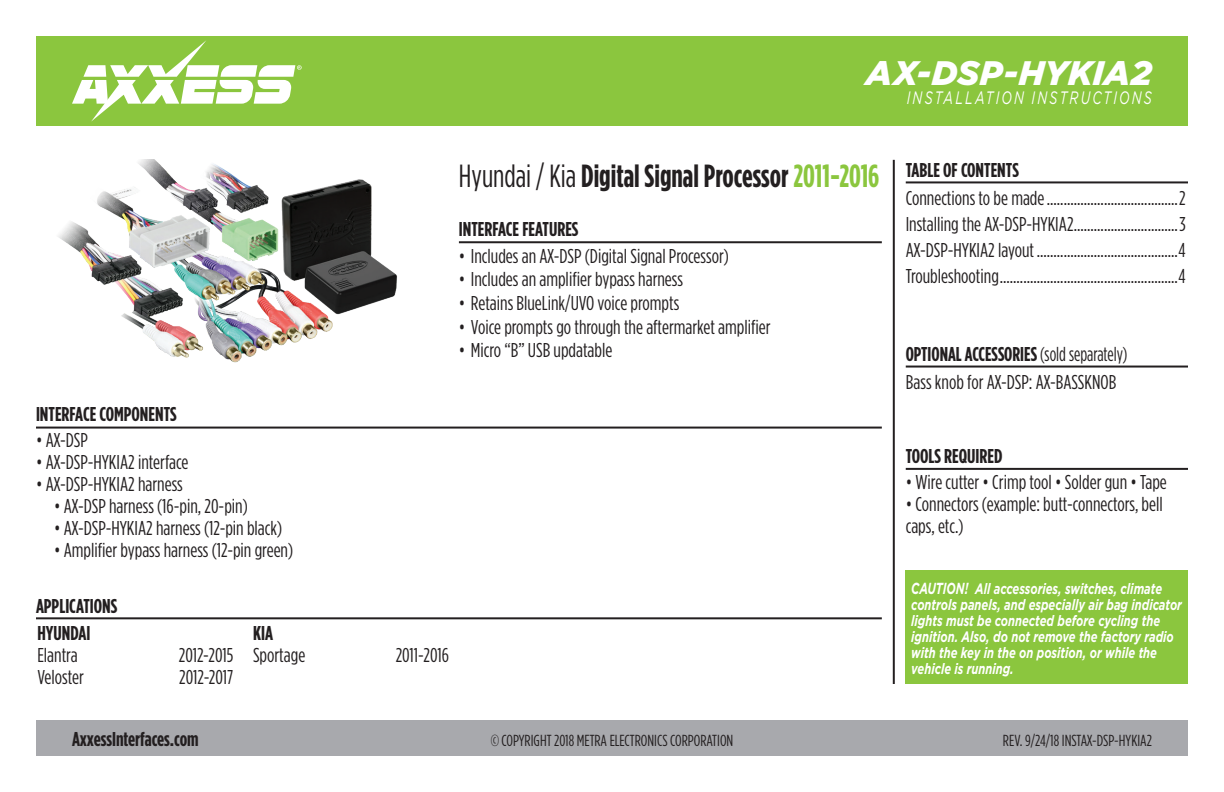
<style>
.page{position:relative;width:1224px;height:792px;background:#fff}
.page>*{position:absolute;margin:0;border:0;box-sizing:border-box;transform-origin:0 0}
.t1{font:italic 900 34px "Gotham";letter-spacing:.01em;color:#fff}
.t2{font:700 32px "Gotham Condensed";color:#231f20;scale:.94 1}
.t3{font:20px/26px "Gotham Condensed";color:#231f20}
.t4{font:700 20px/27px "Gotham Condensed";color:#231f20}
.t5{font:20px/28px "Gotham Condensed";color:#231f20;scale:.9 1}
.t6{font:italic 18px "Gotham";letter-spacing:.165em;color:#fff;scale:.7 1}
.t7{font:16px "Gotham Condensed";color:#231f20}
.t8{font:italic 700 15px/16px "Gotham";color:#fff;scale:.74 1}
.s1{font-weight:400}
.s2{color:#8bc63e}
.s3{font-weight:700}
.s4{font-size:16px}
</style>
<div class="page">
<div style="left:36px;top:720px;width:1152px;height:36px;background:#a8a9ad"></div>
<hr style="left:893px;top:160px;width:2px;height:524px;background:#231f20">
<div style="left:906px;top:570px;width:282px;height:114px;background:#8bc63e"></div>
<div style="left:36px;top:36px;width:1152px;height:90px;background:#8bc63e"></div>
<svg style="left:72px;top:40px;width:230px;height:82px"></svg>
<hr style="left:36px;top:427px;width:846px;height:2px;background:#231f20">
<hr style="left:906px;top:468px;width:282px;height:2px;background:#231f20">
<hr style="left:906px;top:181px;width:282px;height:2px;background:#231f20">
<hr style="left:906px;top:366px;width:282px;height:2px;background:#231f20">
<hr style="left:459px;top:241px;width:423px;height:2px;background:#231f20">
<hr style="left:36px;top:617px;width:846px;height:2px;background:#231f20">
<img style="left:58px;top:160px;width:339px;height:203px">
<h1 class="t1" style="left:866px;top:53px;width:288px">AX-DSP-HYKIA2</h1>
<p class="t6" style="left:907px;top:88px;width:352px">INSTALLATION INSTRUCTIONS</p>
<h2 class="t2" style="left:459px;top:158px;width:449px"><span class="s1">Hyundai / Kia</span> Digital Signal Processor <span class="s2">2011-2016</span></h2>
<p class="t4" style="left:459px;top:215px;width:121px">INTERFACE FEATURES</p>
<p class="t3" style="left:459px;top:242px;width:271px">• Includes an AX-DSP (Digital Signal Processor)</p>
<p class="t3" style="left:459px;top:266px;width:226px">• Includes an amplifier bypass harness</p>
<p class="t3" style="left:459px;top:290px;width:222px">• Retains BlueLink/UVO voice prompts</p>
<p class="t3" style="left:459px;top:313px;width:313px">• Voice prompts go through the aftermarket amplifier</p>
<p class="t3" style="left:459px;top:337px;width:155px">• Micro “B” USB updatable</p>
<p class="t4" style="left:36px;top:400px;width:142px">INTERFACE COMPONENTS</p>
<p class="t3" style="left:36px;top:427px;width:53px">• AX-DSP</p>
<p class="t3" style="left:36px;top:449px;width:154px">• AX-DSP-HYKIA2 interface</p>
<p class="t3" style="left:36px;top:471px;width:148px">• AX-DSP-HYKIA2 harness</p>
<p class="t3" style="left:54px;top:493px;width:195px">• AX-DSP harness (16-pin, 20-pin)</p>
<p class="t3" style="left:54px;top:515px;width:230px">• AX-DSP-HYKIA2 harness (12-pin black)</p>
<p class="t3" style="left:54px;top:537px;width:241px">• Amplifier bypass harness (12-pin green)</p>
<p class="t4" style="left:36px;top:592px;width:83px">APPLICATIONS<br>HYUNDAI</p>
<p class="t3" style="left:37px;top:641px;width:42px">Elantra</p>
<p class="t3" style="left:179px;top:641px;width:56px">2012-2015</p>
<p class="t3" style="left:37px;top:663px;width:48px">Veloster</p>
<p class="t3" style="left:179px;top:663px;width:56px">2012-2017</p>
<p class="t4" style="left:253px;top:619px;width:21px">KIA</p>
<p class="t3" style="left:253px;top:641px;width:54px">Sportage</p>
<p class="t3" style="left:396px;top:641px;width:55px">2011-2016</p>
<p class="t4" style="left:906px;top:156px;width:115px">TABLE OF CONTENTS</p>
<p class="t3" style="left:906px;top:184px;width:282px;text-align:justify">Connections to be made.......................................2<br>Installing the AX-DSP-HYKIA2...............................3<br>AX-DSP-HYKIA2 layout ..........................................4<br>Troubleshooting.....................................................4</p>
<p class="t5" style="left:906px;top:339px;width:248px"><span class="s3">OPTIONAL ACCESSORIES</span> (sold separately)<br>Bass knob for AX-DSP: AX-BASSKNOB</p>
<p class="t4" style="left:906px;top:442px;width:98px">TOOLS REQUIRED</p>
<p class="t3" style="left:906px;top:469px;width:263px">• Wire cutter • Crimp tool • Solder gun • Tape</p>
<p class="t3" style="left:906px;top:493px;width:259px;line-height:22px">• Connectors (example: butt-connectors, bell caps, etc.)</p>
<p class="t8" style="left:911px;top:580px;width:367px"><span class="s4">CAUTION!</span> All accessories, switches, climate controls panels, and especially air bag indicator lights must be connected before cycling the ignition. Also, do not remove the factory radio with the key in the on position, or while the vehicle is running.</p>
<p class="t4" style="left:72px;top:725px;width:128px">AxxessInterfaces.com</p>
<p class="t7" style="left:491px;top:732px;width:244px">© COPYRIGHT 2018 METRA ELECTRONICS CORPORATION</p>
<p class="t7" style="left:1003px;top:732px;width:151px">REV. 9/24/18 INSTAX-DSP-HYKIA2</p>
</div>
